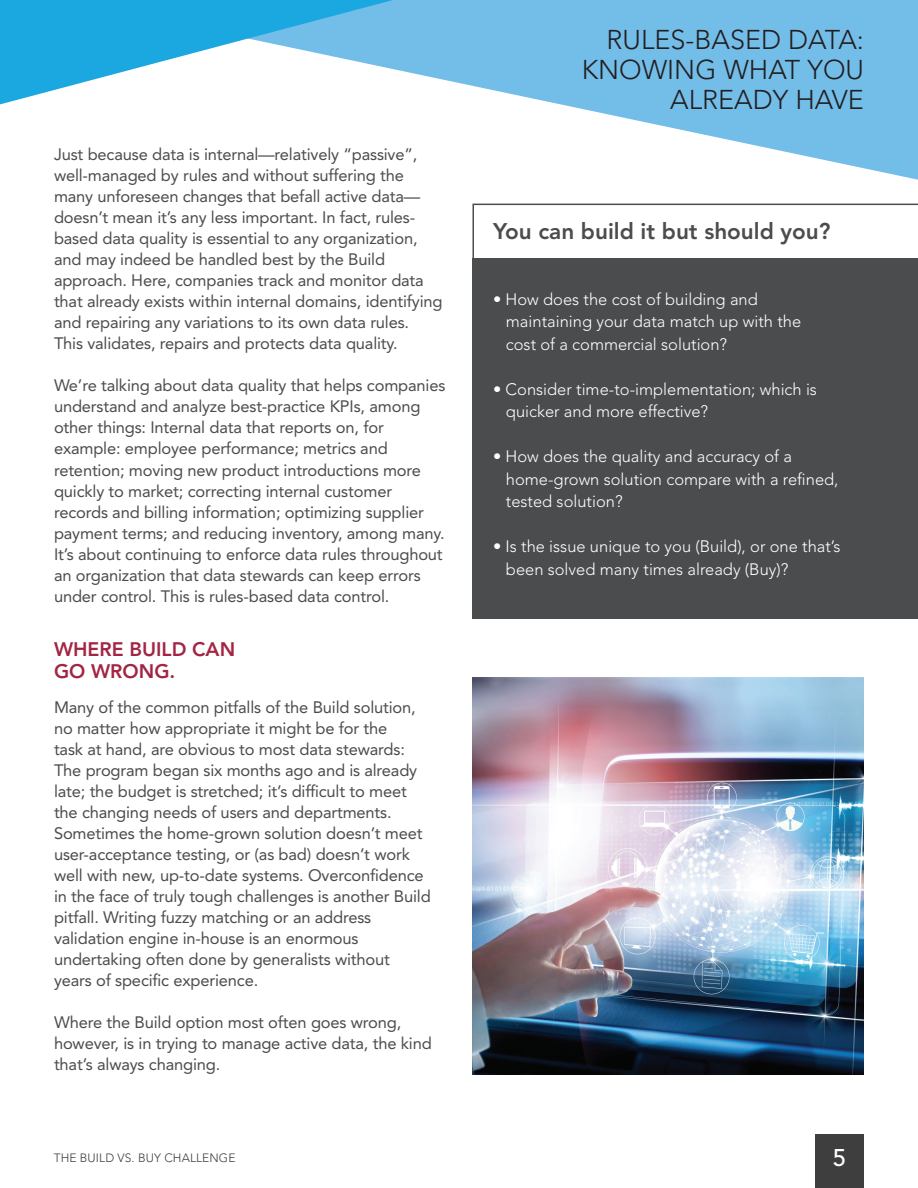
<style>
.page{position:relative;width:918px;height:1188px;background:#fff}
.page>*{position:absolute;margin:0;border:0;box-sizing:border-box;transform-origin:0 0}
.t1{font:300 27px/30px "Avenir LT Std";color:#231f20;text-align:right}
.t2{font:500 24px "Avenir LT Std";color:#fff}
.t3{font:800 22.5px "Avenir LT Std";color:#4b4c4d}
.t4{font:800 19.5px/22.5px "Avenir LT Std";color:#a22643}
.t5{font:16.5px/21px "Avenir LT Std";letter-spacing:-.01em;color:#4b4c4d}
.t6{font:300 16.5px/22.5px "Avenir LT Std";color:#fff}
.t7{font:300 12px "Avenir LT Std";letter-spacing:.01em;color:#3e3e3f}
</style>
<div class="page">
<svg style="left:393px;top:0;width:525px;height:180px;fill:#73bde9"></svg>
<svg style="left:0;top:0;width:393px;height:104px"></svg>
<div style="left:815px;top:1134px;width:49px;height:54px;background:#3e3e3f"></div>
<div style="left:472px;top:259px;width:446px;height:360px;background:#4b4c4d"></div>
<svg style="left:472px;top:204px;width:446px;height:55px"></svg>
<img style="left:472px;top:678px;width:392px;height:397px">
<p class="t5" style="left:54px;top:144px;width:390px">Just because data is internal—relatively “passive”, well-managed by rules and without suffering the many unforeseen changes that befall active data— doesn’t mean it’s any less important. In fact, rules&shy;based data quality is essential to any organization, and may indeed be handled best by the Build approach. Here, companies track and monitor data that already exists within internal domains, identifying and repairing any variations to its own data rules.<br>This validates, repairs and protects data quality.</p>
<p class="t5" style="left:54px;top:375px;width:393px">We’re talking about data quality that helps companies understand and analyze best-practice KPIs, among other things: Internal data that reports on, for example: employee performance; metrics and retention; moving new product introductions more quickly to market; correcting internal customer records and billing information; optimizing supplier payment terms; and reducing inventory, among many.<br>It’s about continuing to enforce data rules throughout an organization that data stewards can keep errors under control. This is rules-based data control.</p>
<p class="t4" style="left:54px;top:638px;width:183px">WHERE BUILD CAN<br>GO WRONG.</p>
<p class="t5" style="left:54px;top:697px;width:378px">Many of the common pitfalls of the Build solution, no matter how appropriate it might be for the<br>task at hand, are obvious to most data stewards:<br>The program began six months ago and is already late; the budget is stretched; it’s difficult to meet the changing needs of users and departments.<br>Sometimes the home-grown solution doesn’t meet user-acceptance testing, or (as bad) doesn’t work well with new, up-to-date systems. Overconfidence in the face of truly tough challenges is another Build pitfall. Writing fuzzy matching or an address validation engine in-house is an enormous undertaking often done by generalists without years of specific experience.</p>
<p class="t5" style="left:54px;top:1012px;width:379px">Where the Build option most often goes wrong, however, is in trying to manage active data, the kind that’s always changing.</p>
<p class="t7" style="left:54px;top:1151px;width:183px">THE BUILD VS. BUY CHALLENGE</p>
<h1 class="t1" style="left:582px;top:25px;width:284px">RULES-BASED DATA:<br>KNOWING WHAT YOU<br>ALREADY HAVE</h1>
<h3 class="t3" style="left:493px;top:218px;width:339px">You can build it but should you?</h3>
<p class="t6" style="left:506px;top:288px;width:297px;text-indent:-13px">• How does the cost of building and maintaining your data match up with the cost of a commercial solution?</p>
<p class="t6" style="left:506px;top:378px;width:313px;text-indent:-13px">• Consider time-to-implementation; which is quicker and more effective?</p>
<p class="t6" style="left:506px;top:445px;width:334px;text-indent:-13px">• How does the quality and accuracy of a home-grown solution compare with a refined, tested solution?</p>
<p class="t6" style="left:506px;top:535px;width:336px;text-indent:-13px">• Is the issue unique to you (Build), or one that’s been solved many times already (Buy)?</p>
<h2 class="t2" style="left:833px;top:1144px;width:15px">5</h2>
</div>
